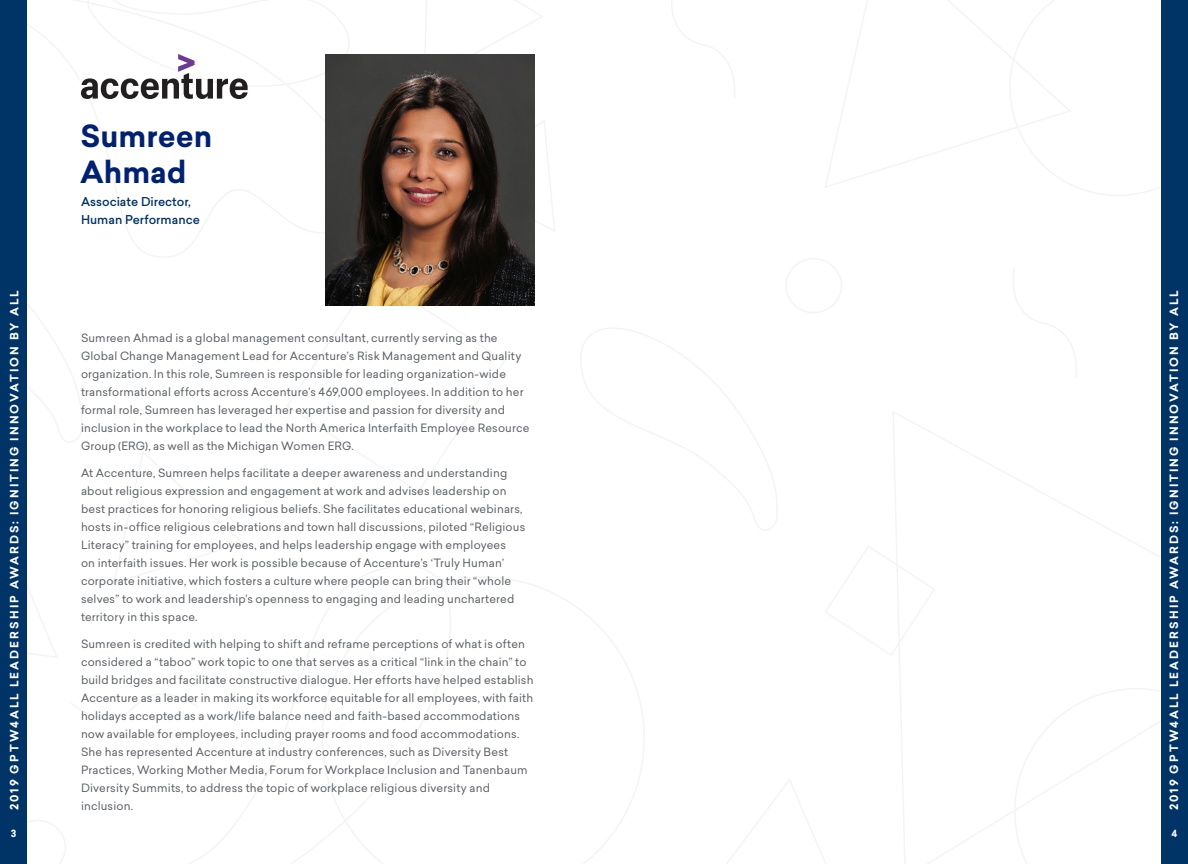
<style>
.page{position:relative;width:1188px;height:864px;background:#fff}
.page>*{position:absolute;margin:0;border:0;box-sizing:border-box;transform-origin:0 0}
.Honoree_Name{font:700 30px "Sailec";color:#002171}
.Honoree_Title{font:500 12px "Sailec";color:#036}
.Body{font:11.25px/18px "Sailec";letter-spacing:.015em;color:#5c6066}
.t1{font:700 11.25px "Sailec";letter-spacing:.185em;color:#fff}
.t2{font:700 9.75px "Sailec";color:#fff}
</style>
<div class="page">
<svg style="left:27px;top:820px;width:39px;height:43px"></svg>
<div style="left:785px;top:258px;width:57px;height:55px;border:2px solid #e5e5e5;border-radius:50%"></div>
<svg style="left:825px;top:546px;width:66px;height:109px"></svg>
<svg style="left:287px;top:306px;width:217px;height:186px"></svg>
<svg style="left:581px;top:328px;width:196px;height:203px"></svg>
<svg style="left:27px;top:304px;width:55px;height:139px"></svg>
<svg style="left:825px;top:0;width:183px;height:187px"></svg>
<svg style="left:113px;top:452px;width:130px;height:131px"></svg>
<svg style="left:27px;top:586px;width:30px;height:71px"></svg>
<svg style="left:535px;top:121px;width:20px;height:110px"></svg>
<svg style="left:727px;top:779px;width:99px;height:85px"></svg>
<svg style="left:425px;top:0;width:118px;height:54px"></svg>
<svg style="left:1009px;top:0;width:152px;height:196px"></svg>
<svg style="left:322px;top:576px;width:322px;height:288px"></svg>
<svg style="left:72px;top:694px;width:124px;height:25px"></svg>
<svg style="left:671px;top:0;width:64px;height:99px"></svg>
<svg style="left:1013px;top:270px;width:64px;height:107px"></svg>
<svg style="left:891px;top:412px;width:269px;height:452px"></svg>
<div style="left:0;top:0;width:27px;height:864px;background:#036"></div>
<div style="left:1161px;top:0;width:27px;height:864px;background:#036"></div>
<img style="left:325px;top:54px;width:210px;height:252px">
<svg style="left:81px;top:0;width:297px;height:104px"></svg>
<p class="Honoree_Name" style="left:81px;top:115px;width:133px">Sumreen</p>
<p class="Honoree_Name" style="left:80px;top:151px;width:108px">Ahmad</p>
<p class="Honoree_Title" style="left:81px;top:193px;width:111px">Associate Director,</p>
<p class="Honoree_Title" style="left:81px;top:211px;width:120px">Human Performance</p>
<p class="t1" style="left:6px;top:810px;width:521px;rotate:-90deg">2019 GPTW4ALL LEADERSHIP AWARDS: IGNITING INNOVATION BY ALL</p>
<p class="t1" style="left:1166px;top:810px;width:521px;rotate:-90deg">2019 GPTW4ALL LEADERSHIP AWARDS: IGNITING INNOVATION BY ALL</p>
<p class="Body" style="left:81px;top:329px;width:450px">Sumreen Ahmad is a global management consultant, currently serving as the Global Change Management Lead for Accenture’s Risk Management and Quality organization. In this role, Sumreen is responsible for leading organization-wide transformational efforts across Accenture’s 469,000 employees. In addition to her formal role, Sumreen has leveraged her expertise and passion for diversity and inclusion in the workplace to lead the North America Interfaith Employee Resource Group (ERG), as well as the Michigan Women ERG.</p>
<p class="Body" style="left:81px;top:464px;width:446px">At Accenture, Sumreen helps facilitate a deeper awareness and understanding about religious expression and engagement at work and advises leadership on best practices for honoring religious beliefs. She facilitates educational webinars, hosts in-office religious celebrations and town hall discussions, piloted “Religious Literacy” training for employees, and helps leadership engage with employees<br>on interfaith issues. Her work is possible because of Accenture’s ‘Truly Human’ corporate initiative, which fosters a culture where people can bring their “whole selves” to work and leadership’s openness to engaging and leading unchartered territory in this space.</p>
<p class="Body" style="left:81px;top:635px;width:454px">Sumreen is credited with helping to shift and reframe perceptions of what is often considered a “taboo” work topic to one that serves as a critical “link in the chain” to build bridges and facilitate constructive dialogue. Her efforts have helped establish Accenture as a leader in making its workforce equitable for all employees, with faith holidays accepted as a work/life balance need and faith-based accommodations now available for employees, including prayer rooms and food accommodations.<br>She has represented Accenture at industry conferences, such as Diversity Best Practices, Working Mother Media, Forum for Workplace Inclusion and Tanenbaum Diversity Summits, to address the topic of workplace religious diversity and inclusion.</p>
<p class="t2" style="left:11px;top:827px;width:7px">3</p>
<p class="t2" style="left:1172px;top:827px;width:7px">4</p>
</div>
